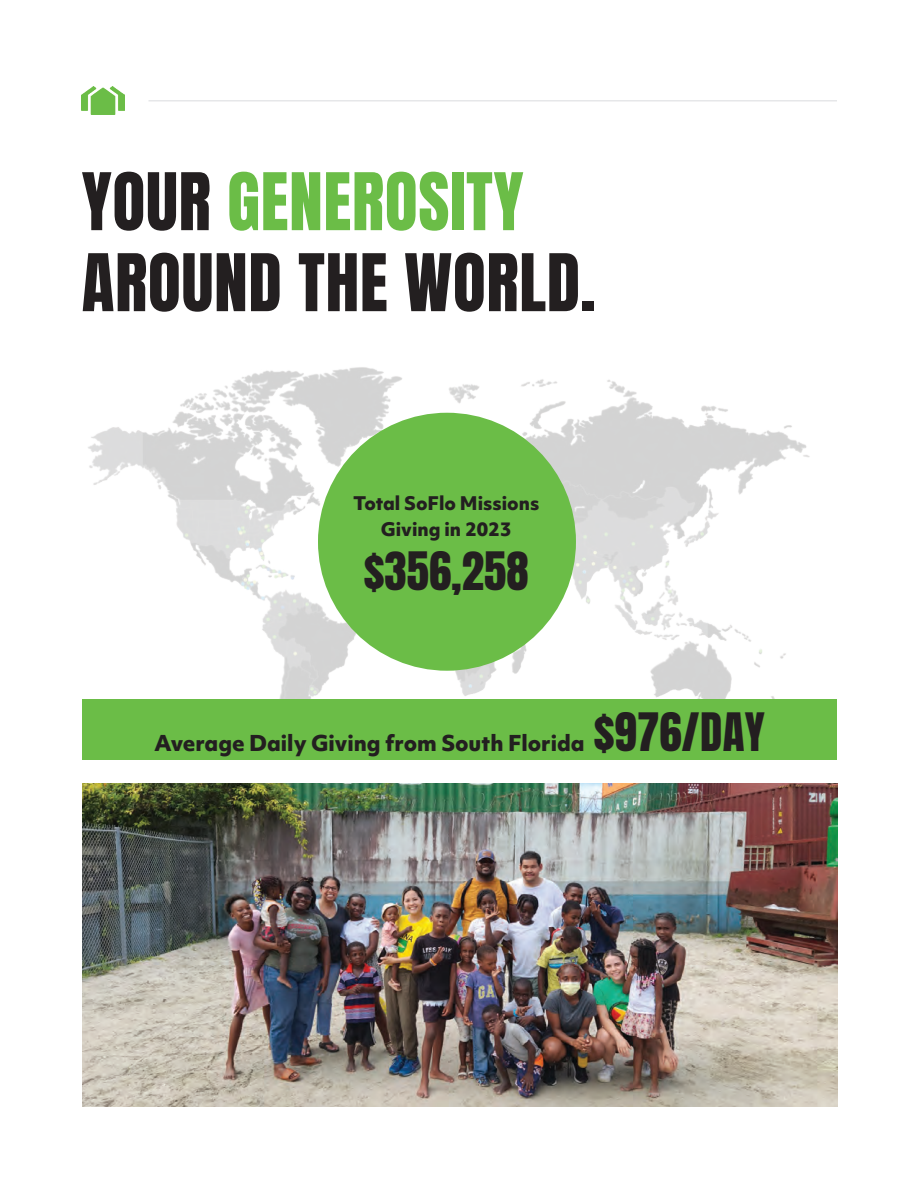
<style>
.page{position:relative;width:918px;height:1188px;background:#fff}
.page>*{position:absolute;margin:0;border:0;box-sizing:border-box;transform-origin:0 0}
.t1{font:67.5px/81px "Anton";letter-spacing:.01em;color:#231f20}
.t2{font:45px "Anton";color:#231f20}
.t3{font:800 21px "Objektiv Mk 1";color:#231f20}
.t4{font:800 18px/25.2px "Objektiv Mk 1";color:#231f20;text-align:center}
.s1{color:#6bbd47}
.s2{font-family:"Anton";font-weight:400;font-size:45px}
</style>
<div class="page">
<img style="left:82px;top:367px;width:731px;height:333px">
<img style="left:81px;top:87px;width:44px;height:28px">
<hr style="left:148px;top:100px;width:689px;height:2px;background:#e6e7e9">
<div style="left:82px;top:700px;width:755px;height:60px;background:#6bbd47"></div>
<img style="left:82px;top:783px;width:755px;height:324px">
<div style="left:318px;top:413px;width:258px;height:258px;background:#6bbd47;border-radius:50%"></div>
<h1 class="t1" style="left:82px;top:166px;width:516px">YOUR <span class="s1">GENEROSITY<br></span>AROUND THE WORLD.</h1>
<p class="t4" style="left:353px;top:491px;width:188px">Total SoFlo Missions<br>Giving in 2023</p>
<h2 class="t2" style="left:364px;top:548px;width:166px">$356,258</h2>
<p class="t3" style="left:154px;top:728px;width:612px">Average Daily Giving from South Florida <span class="s2">$976/DAY</span></p>
</div>
